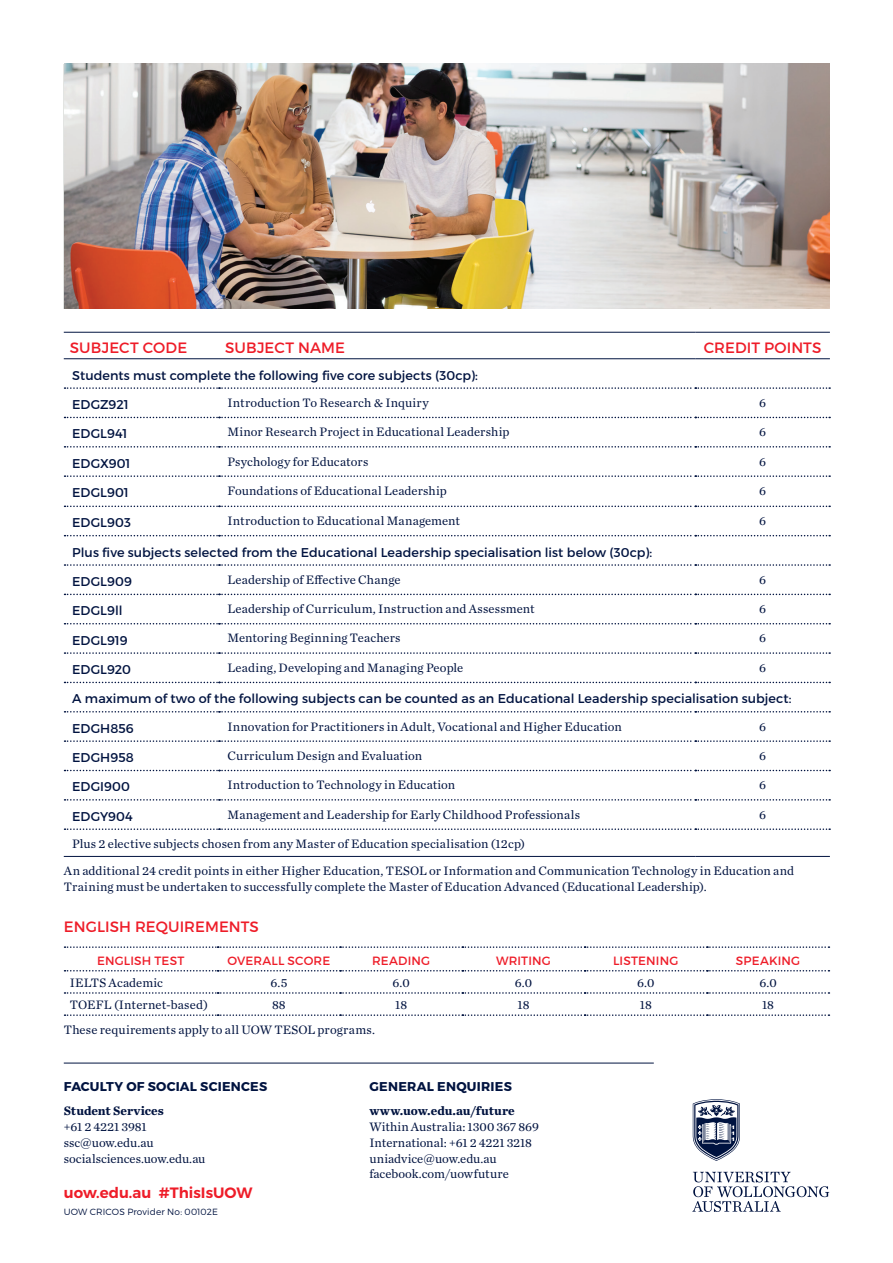
<style>
.page{position:relative;width:893px;height:1263px;background:#fff}
.page>*{position:absolute;margin:0;border:0;box-sizing:border-box;transform-origin:0 0}
.t1{font:15px "Montserrat";letter-spacing:.005em;color:#ee1c28}
.t2{font:600 15px "Montserrat";color:#ee1c28}
.t3{font:12.75px/15.8px "Chronicle Text G1";letter-spacing:.01em;color:#001340}
.t4{font:12.75px "Montserrat";letter-spacing:.005em;color:#001340}
.t5{font:700 12.75px "Montserrat";letter-spacing:.02em;color:#001340}
.t6{font:700 12.75px "Chronicle Text G1";color:#001340}
.t7{font:12px "Montserrat";letter-spacing:.015em;color:#ee1c28}
.t8{font:300 9px "Montserrat";letter-spacing:.01em;color:#001340}
</style>
<div class="page">
<svg style="left:65px;top:946px;width:764px;height:2px"></svg>
<svg style="left:65px;top:970px;width:764px;height:1px"></svg>
<svg style="left:65px;top:992px;width:764px;height:2px"></svg>
<svg style="left:65px;top:1014px;width:764px;height:2px"></svg>
<hr style="left:64px;top:332px;width:155px;height:1px;background:#001340">
<hr style="left:219px;top:332px;width:476px;height:1px;background:#001340">
<hr style="left:695px;top:332px;width:135px;height:1px;background:#001340">
<hr style="left:64px;top:358px;width:155px;height:1px;background:#001340">
<hr style="left:219px;top:358px;width:476px;height:1px;background:#001340">
<hr style="left:695px;top:358px;width:135px;height:1px;background:#001340">
<svg style="left:65px;top:387px;width:765px;height:2px"></svg>
<svg style="left:65px;top:417px;width:765px;height:1px"></svg>
<svg style="left:65px;top:446px;width:765px;height:2px"></svg>
<svg style="left:65px;top:475px;width:765px;height:2px"></svg>
<svg style="left:65px;top:506px;width:765px;height:1px"></svg>
<svg style="left:65px;top:535px;width:765px;height:1px"></svg>
<svg style="left:65px;top:564px;width:765px;height:2px"></svg>
<svg style="left:65px;top:594px;width:765px;height:1px"></svg>
<svg style="left:65px;top:623px;width:765px;height:1px"></svg>
<svg style="left:65px;top:652px;width:765px;height:2px"></svg>
<svg style="left:65px;top:682px;width:765px;height:1px"></svg>
<svg style="left:65px;top:711px;width:765px;height:1px"></svg>
<svg style="left:65px;top:740px;width:765px;height:2px"></svg>
<svg style="left:65px;top:770px;width:765px;height:1px"></svg>
<svg style="left:65px;top:799px;width:765px;height:2px"></svg>
<svg style="left:65px;top:828px;width:765px;height:2px"></svg>
<hr style="left:64px;top:856px;width:155px;height:1px;background:#001340">
<hr style="left:219px;top:856px;width:476px;height:1px;background:#001340">
<hr style="left:695px;top:856px;width:135px;height:1px;background:#001340">
<hr style="left:64px;top:1063px;width:590px;height:1px;background:#001340">
<svg style="left:692px;top:1171px;width:137px;height:41px"></svg>
<svg style="left:693px;top:1099px;width:47px;height:62px"></svg>
<img style="left:65px;top:64px;width:764px;height:244px">
<p class="t1" style="left:70px;top:338px;width:119px">SUBJECT CODE</p>
<p class="t1" style="left:225px;top:338px;width:121px">SUBJECT NAME</p>
<p class="t1" style="left:704px;top:338px;width:119px">CREDIT POINTS</p>
<p class="t4" style="left:72px;top:367px;width:407px">Students must complete the following five core subjects (30cp):</p>
<p class="t4" style="left:72px;top:397px;width:58px">EDGZ921</p>
<p class="t3" style="left:227px;top:394px;width:203px">Introduction To Research &amp; Inquiry</p>
<p class="t3" style="left:759px;top:394px;width:8px">6</p>
<p class="t4" style="left:72px;top:426px;width:57px">EDGL941</p>
<p class="t3" style="left:227px;top:423px;width:283px">Minor Research Project in Educational Leadership</p>
<p class="t3" style="left:759px;top:423px;width:8px">6</p>
<p class="t4" style="left:72px;top:455px;width:60px">EDGX901</p>
<p class="t3" style="left:227px;top:453px;width:142px">Psychology for Educators</p>
<p class="t3" style="left:759px;top:453px;width:8px">6</p>
<p class="t4" style="left:72px;top:485px;width:58px">EDGL901</p>
<p class="t3" style="left:227px;top:482px;width:221px">Foundations of Educational Leadership</p>
<p class="t3" style="left:759px;top:482px;width:8px">6</p>
<p class="t4" style="left:72px;top:515px;width:60px">EDGL903</p>
<p class="t3" style="left:227px;top:512px;width:234px">Introduction to Educational Management</p>
<p class="t3" style="left:759px;top:512px;width:8px">6</p>
<p class="t4" style="left:72px;top:544px;width:581px">Plus five subjects selected from the Educational Leadership specialisation list below (30cp):</p>
<p class="t4" style="left:72px;top:573px;width:61px">EDGL909</p>
<p class="t3" style="left:227px;top:571px;width:175px">Leadership of Effective Change</p>
<p class="t3" style="left:759px;top:571px;width:8px">6</p>
<p class="t4" style="left:72px;top:603px;width:52px">EDGL9ll</p>
<p class="t3" style="left:227px;top:600px;width:309px">Leadership of Curriculum, Instruction and Assessment</p>
<p class="t3" style="left:759px;top:600px;width:8px">6</p>
<p class="t4" style="left:72px;top:632px;width:57px">EDGL919</p>
<p class="t3" style="left:227px;top:630px;width:175px">Mentoring Beginning Teachers</p>
<p class="t3" style="left:759px;top:630px;width:8px">6</p>
<p class="t4" style="left:72px;top:662px;width:60px">EDGL920</p>
<p class="t3" style="left:227px;top:659px;width:237px">Leading, Developing and Managing People</p>
<p class="t3" style="left:759px;top:659px;width:8px">6</p>
<p class="t4" style="left:72px;top:691px;width:721px">A maximum of two of the following subjects can be counted as an Educational Leadership specialisation subject:</p>
<p class="t4" style="left:72px;top:720px;width:63px">EDGH856</p>
<p class="t3" style="left:227px;top:718px;width:396px">Innovation for Practitioners in Adult, Vocational and Higher Education</p>
<p class="t3" style="left:759px;top:718px;width:8px">6</p>
<p class="t4" style="left:72px;top:750px;width:63px">EDGH958</p>
<p class="t3" style="left:227px;top:747px;width:196px">Curriculum Design and Evaluation</p>
<p class="t3" style="left:759px;top:747px;width:8px">6</p>
<p class="t4" style="left:72px;top:779px;width:59px">EDGI900</p>
<p class="t3" style="left:227px;top:776px;width:229px">Introduction to Technology in Education</p>
<p class="t3" style="left:759px;top:776px;width:8px">6</p>
<p class="t4" style="left:72px;top:808px;width:62px">EDGY904</p>
<p class="t3" style="left:227px;top:806px;width:354px">Management and Leadership for Early Childhood Professionals</p>
<p class="t3" style="left:759px;top:806px;width:8px">6</p>
<p class="t3" style="left:64px;top:829px;width:732px;line-height:27.2px;text-indent:9px">Plus 2 elective subjects chosen from any Master of Education specialisation (12cp)<br>An additional 24 credit points in either Higher Education, TESOL or Information and Communication Technology in Education and</p>
<p class="t3" style="left:64px;top:878px;width:644px">Training must be undertaken to successfully complete the Master of Education Advanced (Educational Leadership).</p>
<p class="t1" style="left:64px;top:917px;width:197px">ENGLISH REQUIREMENTS</p>
<p class="t7" style="left:97px;top:953px;width:89px">ENGLISH TEST</p>
<p class="t7" style="left:227px;top:953px;width:104px">OVERALL SCORE</p>
<p class="t7" style="left:372px;top:953px;width:60px">READING</p>
<p class="t7" style="left:496px;top:953px;width:56px">WRITING</p>
<p class="t7" style="left:613px;top:953px;width:67px">LISTENING</p>
<p class="t7" style="left:736px;top:953px;width:66px">SPEAKING</p>
<p class="t3" style="left:70px;top:974px;width:95px">IELTS Academic</p>
<p class="t3" style="left:270px;top:974px;width:19px">6.5</p>
<p class="t3" style="left:392px;top:974px;width:19px">6.0</p>
<p class="t3" style="left:515px;top:974px;width:19px">6.0</p>
<p class="t3" style="left:637px;top:974px;width:19px">6.0</p>
<p class="t3" style="left:759px;top:974px;width:19px">6.0</p>
<p class="t3" style="left:70px;top:996px;width:140px">TOEFL (Internet-based)</p>
<p class="t3" style="left:272px;top:996px;width:15px">88</p>
<p class="t3" style="left:395px;top:996px;width:13px">18</p>
<p class="t3" style="left:517px;top:996px;width:13px">18</p>
<p class="t3" style="left:640px;top:996px;width:13px">18</p>
<p class="t3" style="left:762px;top:996px;width:13px">18</p>
<p class="t3" style="left:64px;top:1021px;width:313px">These requirements apply to all UOW TESOL programs.</p>
<p class="t5" style="left:64px;top:1079px;width:205px">FACULTY OF SOCIAL SCIENCES</p>
<p class="t6" style="left:64px;top:1101px;width:102px">Student Services</p>
<p class="t3" style="left:64px;top:1118px;width:143px">+61 2 4221 3981 ssc@uow.edu.au socialsciences.uow.edu.au</p>
<p class="t2" style="left:64px;top:1184px;width:190px">uow.edu.au #ThisIsUOW</p>
<p class="t8" style="left:64px;top:1206px;width:156px">UOW CRICOS Provider No: 00102E</p>
<p class="t5" style="left:369px;top:1078px;width:144px">GENERAL ENQUIRIES</p>
<p class="t6" style="left:369px;top:1101px;width:147px">www.uow.edu.au/future</p>
<p class="t3" style="left:369px;top:1118px;width:171px">Within Australia: 1300 367 869<br>International: +61 2 4221 3218 uniadvice@uow.edu.au facebook.com/uowfuture</p>
</div>
